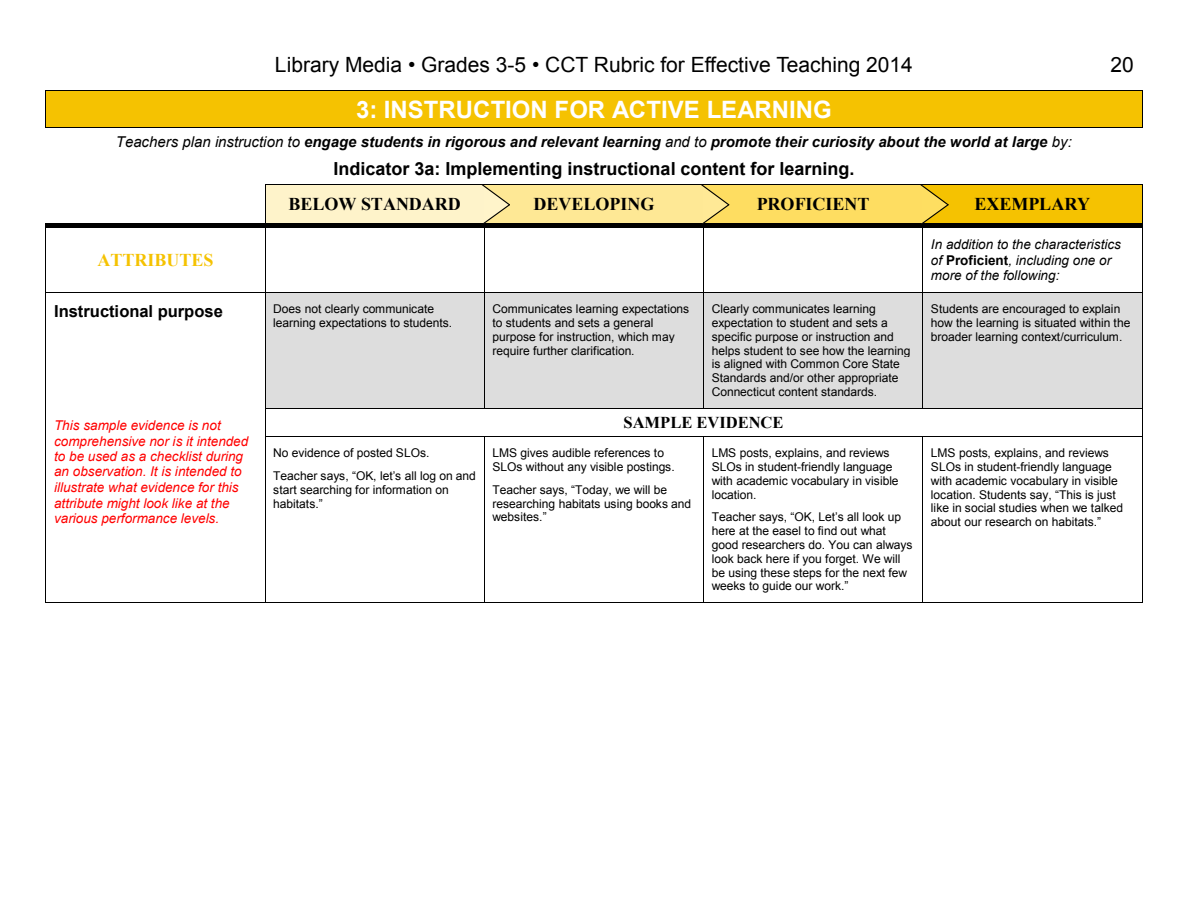
<style>
.page{position:relative;width:1188px;height:918px;background:#fff}
.page>*{position:absolute;margin:0;border:0;box-sizing:border-box;transform-origin:0 0}
.t1{font:700 24px "Arial";color:#fff}
.t2{font:21px "Arial";color:#000}
.t3{font:700 18px/35px "Arial";color:#000}
.t4{font:700 18px "Times New Roman";color:#000}
.t5{font:700 18px "Times New Roman";letter-spacing:.005em;color:#f5c201}
.t6{font:700 16.5px "Arial";color:#000}
.t7{font:700 16.5px "Times New Roman";letter-spacing:-.005em;color:#000}
.t8{font:italic 700 15px "Arial";letter-spacing:.005em;color:#000}
.t9{font:italic 13.5px/15.6px "Arial";letter-spacing:.005em;color:#f00}
.t10{font:italic 13.5px/15.5px "Arial";color:#000}
.t11{font:12px/13.8px "Arial";letter-spacing:-.005em;color:#000}
.s1{font-weight:400}
.s2{font-family:"Times New Roman"}
.s3{font-weight:700;font-style:normal}
</style>
<div class="page">
<div style="left:54px;top:91px;width:1080px;height:37px;background:#f5c201"></div>
<hr style="left:46px;top:90px;width:1096px;height:1px;background:#000">
<hr style="left:46px;top:91px;width:1px;height:37px;background:#000">
<hr style="left:1142px;top:91px;width:1px;height:37px;background:#000">
<hr style="left:47px;top:128px;width:1095px;height:1px;background:#000">
<div style="left:266px;top:185px;width:218px;height:38px;background:#fef3ca"></div>
<div style="left:492px;top:185px;width:204px;height:38px;background:#fee895"></div>
<div style="left:712px;top:185px;width:203px;height:38px;background:#fedd61"></div>
<div style="left:923px;top:185px;width:219px;height:38px;background:#f5c201"></div>
<hr style="left:266px;top:184px;width:218px;height:1px;background:#000">
<hr style="left:485px;top:184px;width:219px;height:1px;background:#000">
<hr style="left:704px;top:184px;width:219px;height:1px;background:#000">
<hr style="left:924px;top:184px;width:218px;height:1px;background:#000">
<hr style="left:265px;top:185px;width:1px;height:38px;background:#000">
<hr style="left:1142px;top:185px;width:1px;height:38px;background:#000">
<svg style="left:46px;top:223px;width:5px;height:5px"></svg>
<div style="left:51px;top:223px;width:214px;height:5px;background:#000"></div>
<svg style="left:265px;top:223px;width:4px;height:5px"></svg>
<div style="left:269px;top:223px;width:215px;height:5px;background:#000"></div>
<div style="left:489px;top:223px;width:214px;height:5px;background:#000"></div>
<div style="left:708px;top:223px;width:214px;height:5px;background:#000"></div>
<div style="left:928px;top:223px;width:214px;height:5px;background:#000"></div>
<hr style="left:46px;top:228px;width:1px;height:64px;background:#000">
<hr style="left:265px;top:228px;width:1px;height:64px;background:#000">
<hr style="left:484px;top:228px;width:1px;height:64px;background:#000">
<hr style="left:703px;top:228px;width:1px;height:64px;background:#000">
<hr style="left:922px;top:228px;width:1px;height:64px;background:#000">
<hr style="left:1142px;top:228px;width:1px;height:64px;background:#000">
<div style="left:266px;top:293px;width:218px;height:115px;background:#ddd"></div>
<div style="left:485px;top:293px;width:218px;height:115px;background:#ddd"></div>
<div style="left:704px;top:293px;width:218px;height:115px;background:#ddd"></div>
<div style="left:923px;top:293px;width:219px;height:115px;background:#ddd"></div>
<hr style="left:46px;top:292px;width:219px;height:1px;background:#000">
<hr style="left:266px;top:292px;width:218px;height:1px;background:#000">
<hr style="left:485px;top:292px;width:218px;height:1px;background:#000">
<hr style="left:704px;top:292px;width:218px;height:1px;background:#000">
<hr style="left:923px;top:292px;width:219px;height:1px;background:#000">
<hr style="left:46px;top:293px;width:1px;height:115px;background:#000">
<hr style="left:265px;top:293px;width:1px;height:115px;background:#000">
<hr style="left:484px;top:293px;width:1px;height:115px;background:#000">
<hr style="left:703px;top:293px;width:1px;height:115px;background:#000">
<hr style="left:922px;top:293px;width:1px;height:115px;background:#000">
<hr style="left:1142px;top:293px;width:1px;height:115px;background:#000">
<hr style="left:266px;top:408px;width:218px;height:1px;background:#000">
<hr style="left:485px;top:408px;width:218px;height:1px;background:#000">
<hr style="left:704px;top:408px;width:218px;height:1px;background:#000">
<hr style="left:923px;top:408px;width:219px;height:1px;background:#000">
<svg style="left:265px;top:408px;width:1px;height:29px"></svg>
<hr style="left:266px;top:436px;width:218px;height:1px;background:#000">
<hr style="left:485px;top:436px;width:218px;height:1px;background:#000">
<hr style="left:704px;top:436px;width:218px;height:1px;background:#000">
<hr style="left:923px;top:436px;width:219px;height:1px;background:#000">
<svg style="left:1142px;top:408px;width:1px;height:29px"></svg>
<hr style="left:46px;top:437px;width:1px;height:165px;background:#000">
<hr style="left:46px;top:602px;width:219px;height:1px;background:#000">
<hr style="left:265px;top:437px;width:1px;height:165px;background:#000">
<hr style="left:266px;top:602px;width:218px;height:1px;background:#000">
<hr style="left:484px;top:437px;width:1px;height:165px;background:#000">
<hr style="left:485px;top:602px;width:218px;height:1px;background:#000">
<hr style="left:703px;top:437px;width:1px;height:165px;background:#000">
<hr style="left:704px;top:602px;width:218px;height:1px;background:#000">
<hr style="left:922px;top:437px;width:1px;height:165px;background:#000">
<hr style="left:923px;top:602px;width:219px;height:1px;background:#000">
<hr style="left:1142px;top:437px;width:1px;height:165px;background:#000">
<svg style="left:482px;top:184px;width:28px;height:44px"></svg>
<svg style="left:700px;top:185px;width:30px;height:43px"></svg>
<svg style="left:919px;top:184px;width:30px;height:44px"></svg>
<h2 class="t2" style="left:275px;top:51px;width:639px">Library Media • Grades 3-5 • CCT Rubric for Effective Teaching 2014</h2>
<h2 class="t2" style="left:1111px;top:51px;width:25px">20</h2>
<p class="t2" style="left:709px;top:52px;width:7px">f</p>
<p class="t2" style="left:1122px;top:52px;width:13px">1</p>
<p class="t1" style="left:356px;top:93px;width:477px">3: INSTRUCTION FOR ACTIVE LEARNING</p>
<p class="t8" style="left:116px;top:131px;width:957px"><span class="s1">Teachers plan instruction to</span> engage students in rigorous and relevant learning <span class="s1">and to</span> promote their curiosity about the world at large <span class="s1">by:</span></p>
<p class="t3" style="left:288px;top:152px;width:568px;text-indent:45px">Indicator 3a: Implementing instructional content for learning.<br><span class="s2">BELOW STANDARD</span></p>
<p class="t4" style="left:534px;top:192px;width:122px">DEVELOPING</p>
<p class="t4" style="left:757px;top:192px;width:114px">PROFICIENT</p>
<p class="t4" style="left:975px;top:192px;width:117px">EXEMPLARY</p>
<p class="t5" style="left:97px;top:248px;width:118px">ATTRIBUTES</p>
<p class="t10" style="left:931px;top:237px;width:191px">In addition to the characteristics of <span class="s3">Proficient</span>, including one or more of the following:</p>
<p class="t6" style="left:54px;top:301px;width:170px">Instructional purpose</p>
<p class="t11" style="left:273px;top:302px;width:180px">Does not clearly communicate learning expectations to students.</p>
<p class="t11" style="left:492px;top:302px;width:198px">Communicates learning expectations to students and sets a general purpose for instruction, which may require further clarification.</p>
<p class="t11" style="left:712px;top:302px;width:200px">Clearly communicates learning expectation to student and sets a specific purpose or instruction and helps student to see how the learning is aligned with Common Core State Standards and/or other appropriate Connecticut content standards.</p>
<p class="t11" style="left:931px;top:302px;width:201px">Students are encouraged to explain how the learning is situated within the broader learning context/curriculum.</p>
<p class="t9" style="left:54px;top:417px;width:196px">This sample evidence is not comprehensive nor is it intended to be used as a checklist during an observation. It is intended to illustrate what evidence for this attribute might look like at the various performance levels.</p>
<p class="t7" style="left:624px;top:411px;width:162px">SAMPLE EVIDENCE</p>
<p class="t11" style="left:931px;top:446px;width:194px">LMS posts, explains, and reviews SLOs in student-friendly language with academic vocabulary in visible location. Students say, “This is just like in social studies when we talked about our research on habitats.”</p>
<p class="t11" style="left:273px;top:442px;width:204px;line-height:22.8px">No evidence of posted SLOs.<br>Teacher says, “OK, let’s all log on and</p>
<p class="t11" style="left:273px;top:483px;width:177px">start searching for information on habitats.”</p>
<p class="t11" style="left:492px;top:446px;width:184px">LMS gives audible references to<br>SLOs without any visible postings.</p>
<p class="t11" style="left:492px;top:483px;width:200px">Teacher says, “Today, we will be researching habitats using books and websites.”</p>
<p class="t11" style="left:712px;top:446px;width:188px">LMS posts, explains, and reviews<br>SLOs in student-friendly language with academic vocabulary in visible location.</p>
<p class="t11" style="left:712px;top:510px;width:202px">Teacher says, “OK, Let’s all look up here at the easel to find out what good researchers do. You can always look back here if you forget. We will be using these steps for the next few weeks to guide our work.”</p>
</div>
